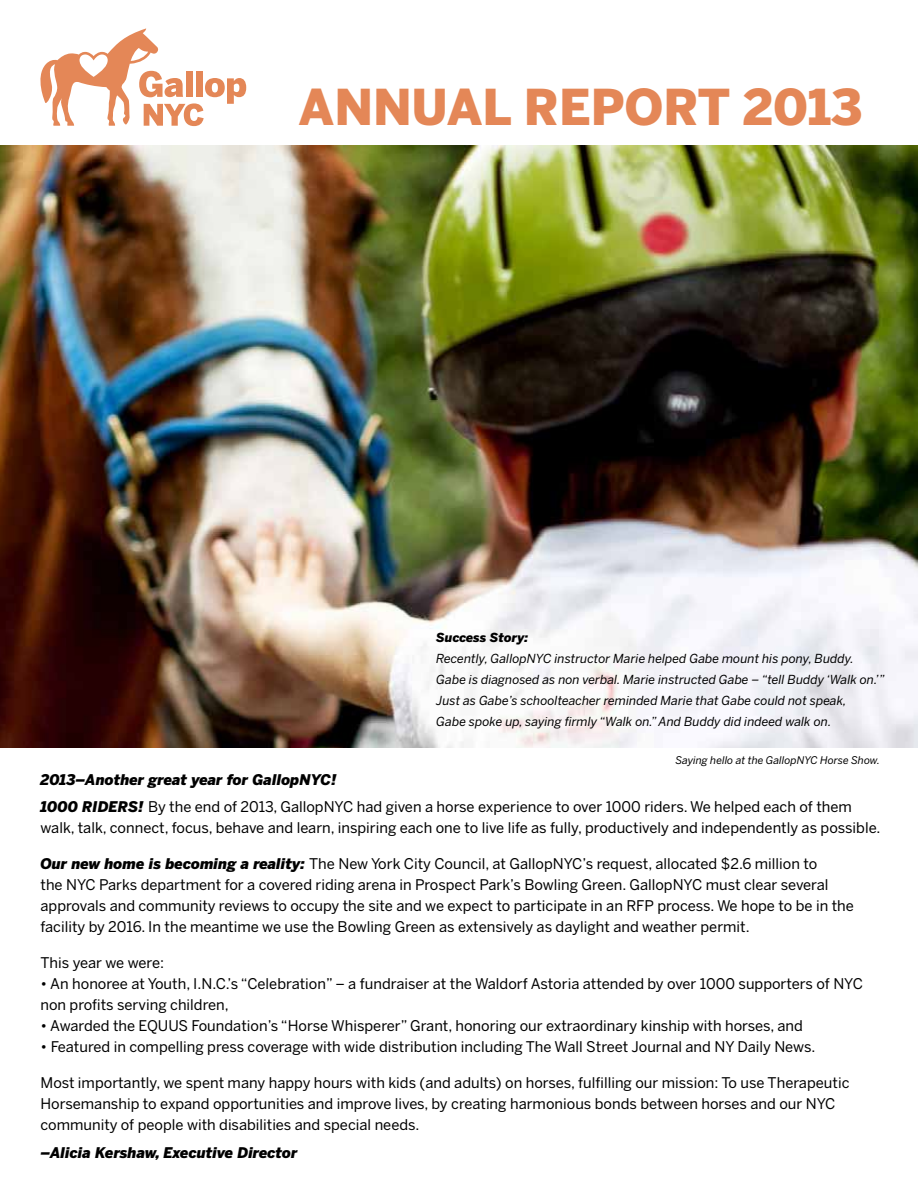
<style>
.page{position:relative;width:918px;height:1188px;background:#fff}
.page>*{position:absolute;margin:0;border:0;box-sizing:border-box;transform-origin:0 0}
.t1{font:900 49.05px "Benton Sans";color:#e48757}
.t2{font:14.7px/21px "Benton Sans";color:#000}
.t3{font:italic 900 14.7px "Benton Sans";color:#000}
.t4{font:italic 12.3px/21px "Benton Sans";color:#000}
.t5{font:italic 900 12.3px "Benton Sans";color:#000}
.t6{font:italic 10.5px "Benton Sans";color:#000}
.s1{font-weight:900;font-style:italic}
</style>
<div class="page">
<img style="left:0;top:145px;width:918px;height:602px">
<svg style="left:40px;top:28px;width:206px;height:98px"></svg>
<h1 class="t1" style="left:299px;top:78px;width:565px">ANNUAL REPORT 2013</h1>
<p class="t5" style="left:436px;top:631px;width:93px">Success Story:</p>
<p class="t4" style="left:436px;top:648px;width:450px">Recently, GallopNYC instructor Marie helped Gabe mount his pony, Buddy.<br>Gabe is diagnosed as non verbal. Marie instructed Gabe – “tell Buddy ‘Walk on.’” Just as Gabe’s schoolteacher reminded Marie that Gabe could not speak,<br>Gabe spoke up, saying firmly “Walk on.” And Buddy did indeed walk on.</p>
<p class="t6" style="left:675px;top:754px;width:206px">Saying hello at the GallopNYC Horse Show.</p>
<p class="t2" style="left:40px;top:765px;width:813px;line-height:27.8px"><span class="s1">2013–Another great year for GallopNYC!<br>1000 RIDERS!</span> By the end of 2013, GallopNYC had given a horse experience to over 1000 riders. We helped each of them</p>
<p class="t2" style="left:40px;top:817px;width:841px">walk, talk, connect, focus, behave and learn, inspiring each one to live life as fully, productively and independently as possible.</p>
<p class="t2" style="left:40px;top:853px;width:815px"><span class="s1">Our new home is becoming a reality:</span> The New York City Council, at GallopNYC’s request, allocated $2.6 million to<br>the NYC Parks department for a covered riding arena in Prospect Park’s Bowling Green. GallopNYC must clear several approvals and community reviews to occupy the site and we expect to participate in an RFP process. We hope to be in the facility by 2016. In the meantime we use the Bowling Green as extensively as daylight and weather permit.</p>
<p class="t2" style="left:40px;top:952px;width:125px">This year we were:</p>
<p class="t2" style="left:40px;top:973px;width:824px">• An honoree at Youth, I.N.C.’s “Celebration” – a fundraiser at the Waldorf Astoria attended by over 1000 supporters of NYC non profits serving children,</p>
<p class="t2" style="left:40px;top:1015px;width:764px">• Awarded the EQUUS Foundation’s “Horse Whisperer” Grant, honoring our extraordinary kinship with horses, and</p>
<p class="t2" style="left:40px;top:1036px;width:776px">• Featured in compelling press coverage with wide distribution including The Wall Street Journal and NY Daily News.</p>
<p class="t2" style="left:40px;top:1072px;width:811px">Most importantly, we spent many happy hours with kids (and adults) on horses, fulfilling our mission: To use Therapeutic<br>Horsemanship to expand opportunities and improve lives, by creating harmonious bonds between horses and our NYC community of people with disabilities and special needs.</p>
<p class="t3" style="left:40px;top:1144px;width:259px">–Alicia Kershaw, Executive Director</p>
</div>
